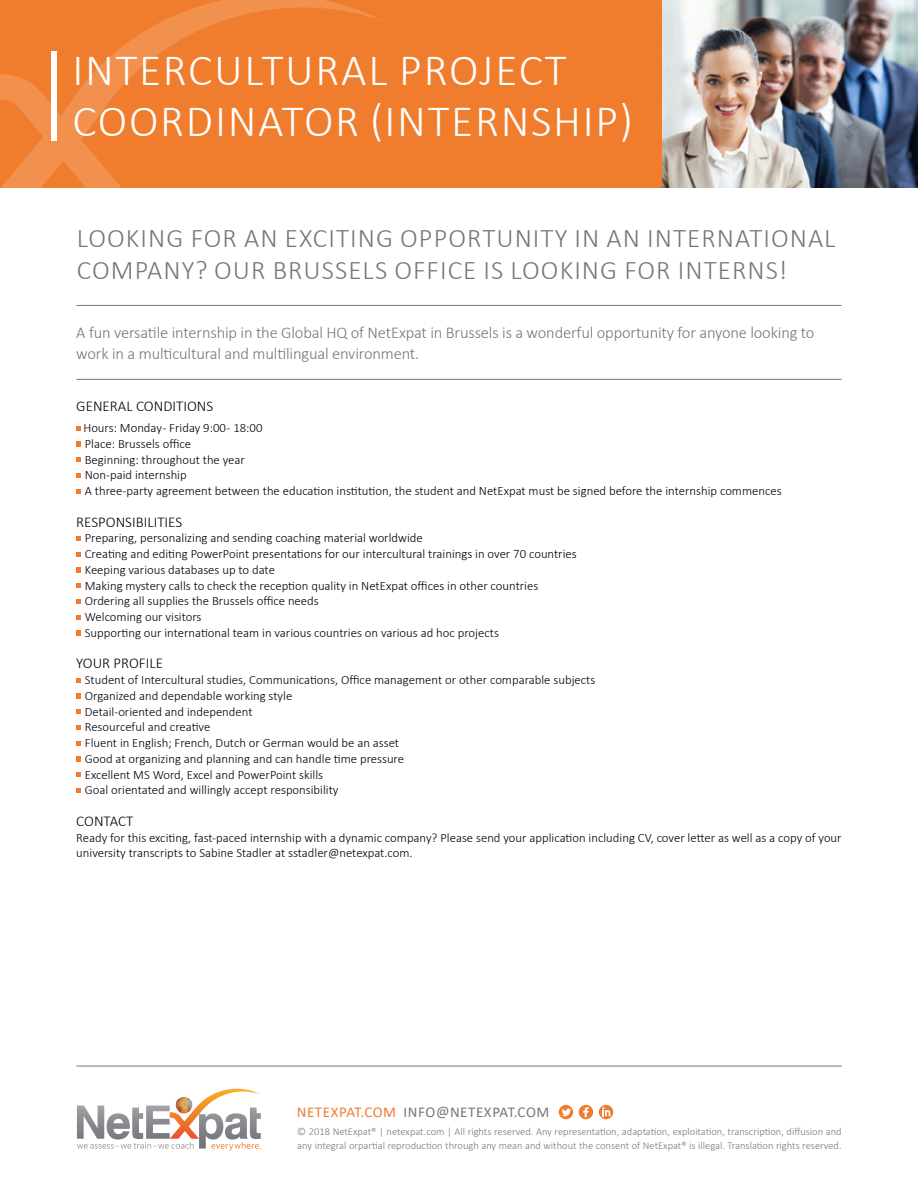
<style>
.page{position:relative;width:918px;height:1188px;background:#fff}
.page>*{position:absolute;margin:0;border:0;box-sizing:border-box;transform-origin:0 0}
.t1{font:300 45px/51px "Calibri";letter-spacing:.04em;color:#fff}
.t2{font:300 27px/31.5px "Calibri";letter-spacing:.04em;color:#73787d}
.t3{font:300 16.5px/21px "Calibri";letter-spacing:-.01em;color:#73787d}
.t4{font:300 15px "Calibri";color:#000}
.t5{font:15px "Calibri";letter-spacing:.04em;color:#73787d}
.t6{font:300 12.75px/15.8px "Calibri";color:#000}
.t7{font:300 10.5px/13.8px "Calibri";color:#73787d}
.s1{color:#f07d2e}
</style>
<div class="page">
<div style="left:0;top:0;width:918px;height:187px;background:#f07d2e"></div>
<svg style="left:0;top:0;width:382px;height:187px"></svg>
<img style="left:663px;top:0;width:255px;height:187px">
<div style="left:51px;top:52px;width:6px;height:89px;background:#fff"></div>
<hr style="left:77px;top:305px;width:764px;height:1px;background:#73787d">
<hr style="left:77px;top:379px;width:764px;height:1px;background:#73787d">
<svg style="left:76px;top:426px;width:5px;height:4px"></svg>
<svg style="left:76px;top:442px;width:5px;height:4px"></svg>
<svg style="left:76px;top:458px;width:5px;height:4px"></svg>
<svg style="left:76px;top:473px;width:5px;height:5px"></svg>
<svg style="left:76px;top:489px;width:5px;height:5px"></svg>
<svg style="left:76px;top:536px;width:5px;height:5px"></svg>
<svg style="left:76px;top:552px;width:5px;height:4px"></svg>
<svg style="left:76px;top:568px;width:5px;height:4px"></svg>
<svg style="left:76px;top:584px;width:5px;height:4px"></svg>
<svg style="left:76px;top:599px;width:5px;height:5px"></svg>
<svg style="left:76px;top:615px;width:5px;height:5px"></svg>
<svg style="left:76px;top:631px;width:5px;height:4px"></svg>
<svg style="left:76px;top:678px;width:5px;height:4px"></svg>
<svg style="left:76px;top:694px;width:5px;height:4px"></svg>
<svg style="left:76px;top:710px;width:5px;height:4px"></svg>
<svg style="left:76px;top:725px;width:5px;height:5px"></svg>
<svg style="left:76px;top:741px;width:5px;height:5px"></svg>
<svg style="left:76px;top:757px;width:5px;height:4px"></svg>
<svg style="left:76px;top:773px;width:5px;height:4px"></svg>
<svg style="left:76px;top:788px;width:5px;height:5px"></svg>
<hr style="left:76px;top:1066px;width:766px;height:1px;background:#73787d">
<svg style="left:77px;top:1088px;width:184px;height:63px"></svg>
<div style="left:559px;top:1105px;width:14px;height:14px;background:#f07d2e;border-radius:50%"></div>
<svg style="left:562px;top:1109px;width:9px;height:7px"></svg>
<div style="left:579px;top:1105px;width:14px;height:14px;background:#f07d2e;border-radius:50%"></div>
<svg style="left:583px;top:1107px;width:6px;height:10px"></svg>
<svg style="left:599px;top:1105px;width:14px;height:14px"></svg>
<svg style="left:602px;top:1107px;width:8px;height:9px"></svg>
<h1 class="t1" style="left:73px;top:44px;width:562px">INTERCULTURAL PROJECT<br>COORDINATOR (INTERNSHIP)</h1>
<h2 class="t2" style="left:77px;top:222px;width:760px">LOOKING FOR AN EXCITING OPPORTUNITY IN AN INTERNATIONAL<br>COMPANY? OUR BRUSSELS OFFICE IS LOOKING FOR INTERNS!</h2>
<p class="t3" style="left:76px;top:322px;width:740px">A fun versatile internship in the Global HQ of NetExpat in Brussels is a wonderful opportunity for anyone looking to work in a multicultural and multilingual environment.</p>
<p class="t4" style="left:76px;top:397px;width:138px">GENERAL CONDITIONS</p>
<p class="t6" style="left:83px;top:420px;width:700px">Hours: Monday - Friday 9:00 - 18:00<br>Place: Brussels office<br>Beginning: throughout the year<br>Non-paid internship<br>A three-party agreement between the education institution, the student and NetExpat must be signed before the internship commences</p>
<p class="t4" style="left:76px;top:512px;width:107px">RESPONSIBILITIES</p>
<p class="t6" style="left:85px;top:530px;width:493px">Preparing, personalizing and sending coaching material worldwide<br>Creating and editing PowerPoint presentations for our intercultural trainings in over 70 countries Keeping various databases up to date<br>Making mystery calls to check the reception quality in NetExpat offices in other countries Ordering all supplies the Brussels office needs<br>Welcoming our visitors<br>Supporting our international team in various countries on various ad hoc projects</p>
<p class="t4" style="left:76px;top:654px;width:88px">YOUR PROFILE</p>
<p class="t6" style="left:85px;top:672px;width:512px">Student of Intercultural studies, Communications, Office management or other comparable subjects Organized and dependable working style<br>Detail-oriented and independent<br>Resourceful and creative<br>Fluent in English; French, Dutch or German would be an asset<br>Good at organizing and planning and can handle time pressure<br>Excellent MS Word, Excel and PowerPoint skills<br>Goal orientated and willingly accept responsibility</p>
<p class="t4" style="left:76px;top:811px;width:59px">CONTACT</p>
<p class="t6" style="left:76px;top:829px;width:767px">Ready for this exciting, fast-paced internship with a dynamic company? Please send your application including CV, cover letter as well as a copy of your university transcripts to Sabine Stadler at sstadler@netexpat.com.</p>
<p class="t5" style="left:297px;top:1101px;width:254px"><span class="s1">NETEXPAT.COM</span> INFO@NETEXPAT.COM</p>
<p class="t7" style="left:297px;top:1124px;width:546px">© 2018 NetExpat® | netexpat.com | All rights reserved. Any representation, adaptation, exploitation, transcription, diffusion and any integral orpartial reproduction through any mean and without the consent of NetExpat® is illegal. Translation rights reserved.</p>
</div>
